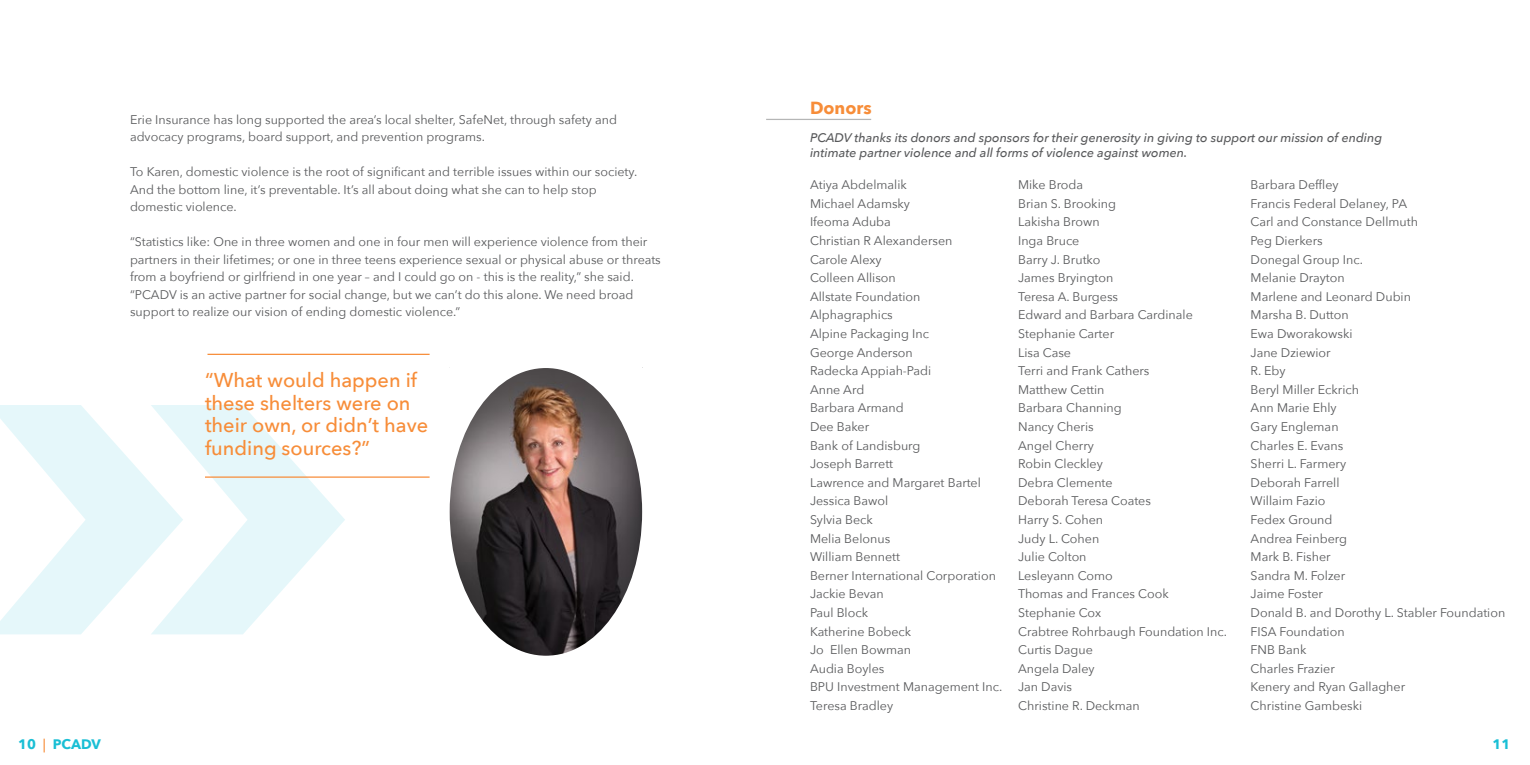
<style>
.page{position:relative;width:1530px;height:765px;background:#fff}
.page>*{position:absolute;margin:0;border:0;box-sizing:border-box;transform-origin:0 0}
.t1{font:500 20px/22.5px "Avenir Next";color:#f78d39}
.t2{font:700 17.5px "Avenir Next";color:#f78d39}
.t3{font:700 13.75px "Avenir Next";color:#1abfd5}
.t4{font:12.5px/18.6px "Avenir Next";color:#58595b}
.t5{font:italic 500 12.5px/15px "Avenir Next";color:#58595b}
.s1{font-weight:500;color:#f78d39}
</style>
<div class="page">
<hr style="left:766px;top:119px;width:105px;height:1px;background:#58595b">
<img style="left:451px;top:369px;width:190px;height:285px">
<div style="left:401px;top:319px;width:290px;height:385px;border:49px solid #fff;border-radius:50%"></div>
<svg style="left:0;top:405px;width:345px;height:229px"></svg>
<hr style="left:208px;top:354px;width:222px;height:1px;background:#f78d39">
<hr style="left:205px;top:476px;width:225px;height:2px;background:#f78d39">
<p class="t4" style="left:130px;top:110px;width:489px;line-height:17.5px">Erie Insurance has long supported the area’s local shelter, SafeNet, through safety and advocacy programs, board support, and prevention programs.</p>
<p class="t4" style="left:130px;top:163px;width:509px;line-height:17.5px">To Karen, domestic violence is the root of significant and terrible issues within our society.<br>And the bottom line, it’s preventable. It’s all about doing what she can to help stop domestic violence.</p>
<p class="t4" style="left:130px;top:233px;width:532px;line-height:17.5px">“Statistics like: One in three women and one in four men will experience violence from their partners in their lifetimes; or one in three teens experience sexual or physical abuse or threats from a boyfriend or girlfriend in one year – and I could go on - this is the reality,” she said. “PCADV is an active partner for social change, but we can’t do this alone. We need broad support to realize our vision of ending domestic violence.”</p>
<h1 class="t1" style="left:205px;top:368px;width:225px">“What would happen if these shelters were on their own, or didn’t have funding sources?”</h1>
<h2 class="t2" style="left:810px;top:93px;width:63px">Donors</h2>
<p class="t5" style="left:810px;top:130px;width:574px">PCADV thanks its donors and sponsors for their generosity in giving to support our mission of ending intimate partner violence and all forms of violence against women.</p>
<p class="t4" style="left:810px;top:175px;width:194px">Atiya Abdelmalik<br>Michael Adamsky<br>Ifeoma Aduba<br>Christian R Alexandersen<br>Carole Alexy<br>Colleen Allison<br>Allstate Foundation<br>Alphagraphics<br>Alpine Packaging Inc<br>George Anderson<br>Radecka Appiah-Padi<br>Anne Ard<br>Barbara Armand<br>Dee Baker<br>Bank of Landisburg<br>Joseph Barrett<br>Lawrence and Margaret Bartel<br>Jessica Bawol<br>Sylvia Beck<br>Melia Belonus<br>William Bennett<br>Berner International Corporation<br>Jackie Bevan<br>Paul Block<br>Katherine Bobeck<br>Jo Ellen Bowman<br>Audia Boyles<br>BPU Investment Management Inc.<br>Teresa Bradley</p>
<p class="t4" style="left:1018px;top:175px;width:210px">Mike Broda<br>Brian S. Brooking<br>Lakisha Brown<br>Inga Bruce<br>Barry J. Brutko<br>James Bryington<br>Teresa A. Burgess<br>Edward and Barbara Cardinale<br>Stephanie Carter<br>Lisa Case<br>Terri and Frank Cathers<br>Matthew Cettin<br>Barbara Channing<br>Nancy Cheris<br>Angel Cherry<br>Robin Cleckley<br>Debra Clemente<br>Deborah Teresa Coates<br>Harry S. Cohen<br>Judy L. Cohen<br>Julie Colton<br>Lesleyann Como<br>Thomas and Frances Cook<br>Stephanie Cox<br>Crabtree Rohrbaugh Foundation Inc.<br>Curtis Dague<br>Angela Daley<br>Jan Davis<br>Christine R. Deckman</p>
<p class="t4" style="left:1251px;top:175px;width:256px">Barbara Deffley<br>Francis Federal Delaney, PA<br>Carl and Constance Dellmuth<br>Peg Dierkers<br>Donegal Group Inc.<br>Melanie Drayton<br>Marlene and Leonard Dubin<br>Marsha B. Dutton<br>Ewa Dworakowski<br>Jane Dziewior<br>R. Eby<br>Beryl Miller Eckrich<br>Ann Marie Ehly<br>Gary Engleman<br>Charles E. Evans<br>Sherri L. Farmery<br>Deborah Farrell<br>Willaim Fazio<br>Fedex Ground<br>Andrea Feinberg<br>Mark B. Fisher<br>Sandra M. Folzer<br>Jaime Foster<br>Donald B. and Dorothy L. Stabler Foundation<br>FISA Foundation<br>FNB Bank<br>Charles Frazier<br>Kenery and Ryan Gallagher<br>Christine Gambeski</p>
<p class="t3" style="left:18px;top:733px;width:84px">10 <span class="s1">|</span> PCADV</p>
<p class="t3" style="left:1493px;top:733px;width:19px">11</p>
</div>
